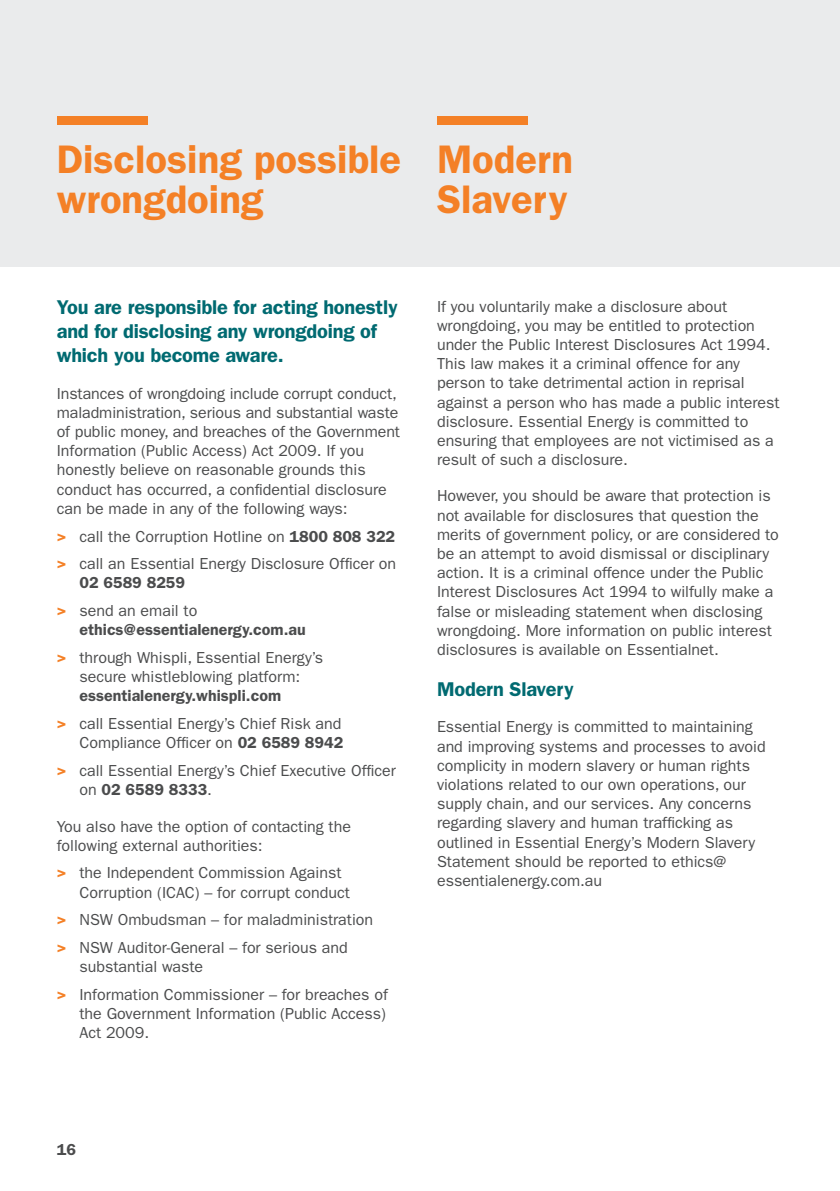
<style>
.page{position:relative;width:840px;height:1191px;background:#fff}
.page>*{position:absolute;margin:0;border:0;box-sizing:border-box;transform-origin:0 0}
.Heading{font:600 40px/40px "ITC Franklin Gothic Std";color:#f48026}
.Intro{font:600 20px/24px "ITC Franklin Gothic Std";letter-spacing:-.01em;color:#006a71}
.Body{font:16px/19.2px "ITC Franklin Gothic Std";color:#4b4c4d}
.t1{font:600 16px/19.2px "ITC Franklin Gothic Std";color:#4b4c4d}
.s1{font-weight:600;color:#f48026}
.s2{font-weight:600}
.s3{color:#f48026}
.s4{font-weight:400}
</style>
<div class="page">
<div style="left:0;top:0;width:839px;height:266px;background:#eaebec"></div>
<div style="left:57px;top:117px;width:90px;height:8px;background:#f48026"></div>
<div style="left:437px;top:117px;width:90px;height:8px;background:#f48026"></div>
<p class="Heading" style="left:57px;top:139px;width:345px">Disclosing possible wrongdoing</p>
<p class="Heading" style="left:437px;top:139px;width:137px">Modern<br>Slavery</p>
<p class="Intro" style="left:57px;top:295px;width:342px">You are responsible for acting honestly and for disclosing any wrongdoing of which you become aware.</p>
<p class="Body" style="left:57px;top:383px;width:344px">Instances of wrongdoing include corrupt conduct, maladministration, serious and substantial waste of public money, and breaches of the Government Information (Public Access) Act 2009. If you honestly believe on reasonable grounds this conduct has occurred, a confidential disclosure can be made in any of the following ways:</p>
<p class="Body" style="left:57px;top:526px;width:340px"><span class="s1">&gt;</span> call the Corruption Hotline on <span class="s2">1800 808 322</span></p>
<p class="Body" style="left:79px;top:554px;width:318px;text-indent:-23px"><span class="s1">&gt;</span> call an Essential Energy Disclosure Officer on<br><span class="s2">02 6589 8259</span></p>
<p class="t1" style="left:79px;top:601px;width:228px;text-indent:-23px"><span class="s3">&gt;</span> <span class="s4">send an email to </span>ethics@essentialenergy.com.au</p>
<p class="Body" style="left:79px;top:648px;width:245px;text-indent:-23px"><span class="s1">&gt;</span> through Whispli, Essential Energy’s secure whistleblowing platform: <span class="s2">essentialenergy.whispli.com</span></p>
<p class="Body" style="left:57px;top:714px;width:288px;text-align:right"><span class="s1">&gt;</span> call Essential Energy’s Chief Risk and<br>Compliance Officer on <span class="s2">02 6589 8942</span></p>
<p class="Body" style="left:79px;top:761px;width:318px;text-indent:-23px"><span class="s1">&gt;</span> call Essential Energy’s Chief Executive Officer on <span class="s2">02 6589 8333</span>.</p>
<p class="Body" style="left:57px;top:816px;width:295px">You also have the option of contacting the following external authorities:</p>
<p class="Body" style="left:79px;top:863px;width:272px;text-indent:-23px"><span class="s1">&gt;</span> the Independent Commission Against<br>Corruption (ICAC) – for corrupt conduct</p>
<p class="Body" style="left:57px;top:910px;width:318px"><span class="s1">&gt;</span> NSW Ombudsman – for maladministration</p>
<p class="Body" style="left:79px;top:938px;width:270px;text-indent:-23px"><span class="s1">&gt;</span> NSW Auditor-General – for serious and substantial waste</p>
<p class="Body" style="left:79px;top:985px;width:310px;text-indent:-23px"><span class="s1">&gt;</span> Information Commissioner – for breaches of the Government Information (Public Access)<br>Act 2009.</p>
<p class="Body" style="left:437px;top:297px;width:344px">If you voluntarily make a disclosure about wrongdoing, you may be entitled to protection under the Public Interest Disclosures Act 1994.<br>This law makes it a criminal offence for any person to take detrimental action in reprisal against a person who has made a public interest disclosure. Essential Energy is committed to ensuring that employees are not victimised as a result of such a disclosure.</p>
<p class="Body" style="left:437px;top:486px;width:343px">However, you should be aware that protection is not available for disclosures that question the merits of government policy, or are considered to be an attempt to avoid dismissal or disciplinary action. It is a criminal offence under the Public Interest Disclosures Act 1994 to wilfully make a false or misleading statement when disclosing wrongdoing. More information on public interest disclosures is available on Essentialnet.</p>
<p class="Intro" style="left:437px;top:677px;width:138px">Modern Slavery</p>
<p class="Body" style="left:437px;top:717px;width:330px">Essential Energy is committed to maintaining and improving systems and processes to avoid complicity in modern slavery or human rights violations related to our own operations, our supply chain, and our services. Any concerns regarding slavery and human trafficking as outlined in Essential Energy’s Modern Slavery Statement should be reported to ethics@ essentialenergy.com.au</p>
<p class="t1" style="left:57px;top:1140px;width:21px">16</p>
</div>
